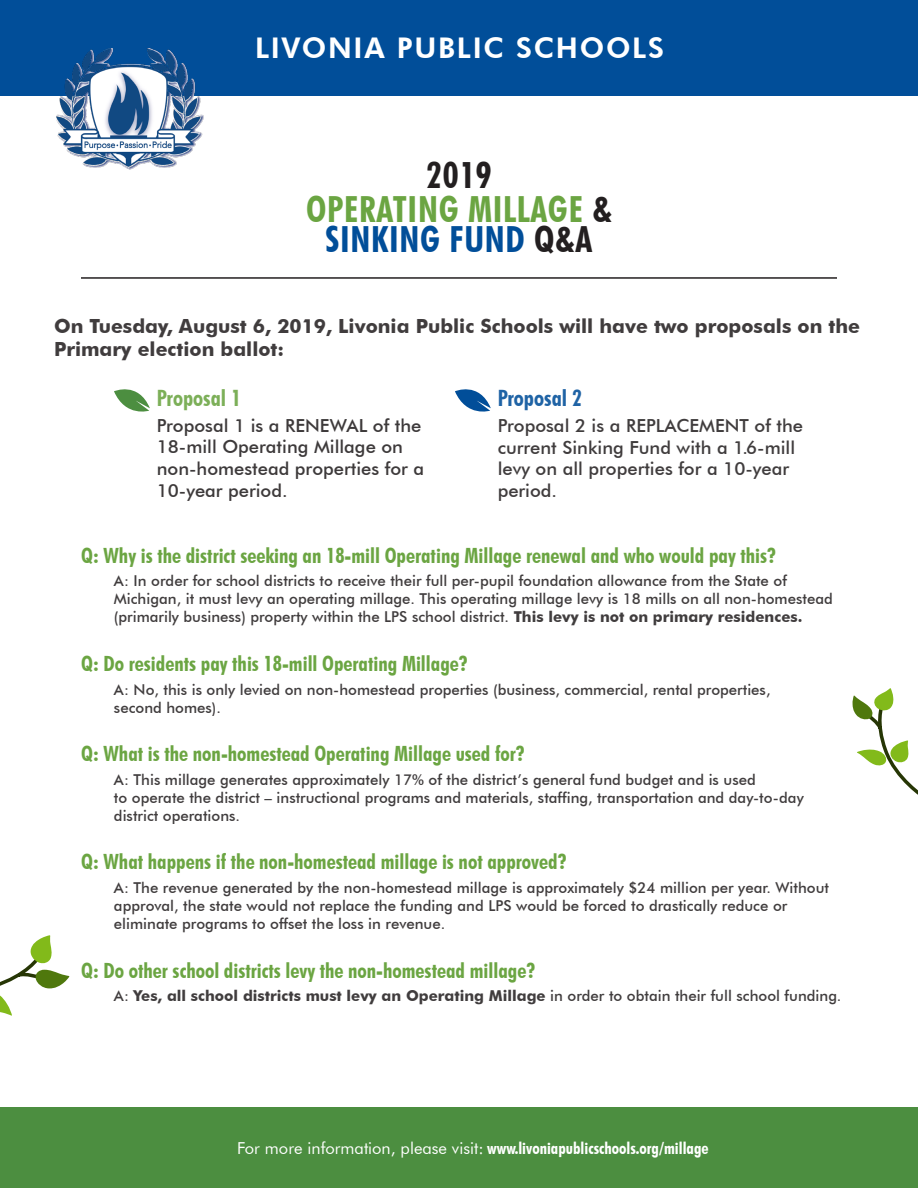
<style>
.page{position:relative;width:918px;height:1188px;background:#fff}
.page>*{position:absolute;margin:0;border:0;box-sizing:border-box;transform-origin:0 0}
.t1{font:700 condensed 36px/30.3px "Futura BT";letter-spacing:.02em;color:#6ba542;text-align:center}
.t2{font:700 condensed 36px "Futura BT";color:#231f20}
.t3{font:800 28.5px "Futura BT";letter-spacing:.06em;color:#fff}
.t4{font:700 condensed 22.5px "Futura BT";color:#014e99}
.t5{font:700 condensed 22.5px "Futura BT";color:#6ba542}
.t6{font:700 condensed 21px "Futura BT";color:#6ba542}
.t7{font:700 19.5px/23.4px "Futura BT";color:#231f20}
.t8{font:500 18px/21.6px "Futura BT";color:#231f20}
.t9{font:700 condensed 16.5px "Futura BT";color:#fff}
.t10{font:500 15px/18px "Futura BT";color:#231f20}
.t11{font:700 15px "Futura BT";color:#231f20}
.s1{color:#231f20}
.s2{color:#014e99}
.s3{font-weight:700}
.s4{font-weight:500}
.s5{font-weight:400;font-stretch:normal}
</style>
<div class="page">
<svg style="left:852px;top:688px;width:66px;height:107px"></svg>
<div style="left:0;top:1107px;width:918px;height:81px;background:#4c8e40"></div>
<div style="left:0;top:0;width:918px;height:95px;background:#014e99"></div>
<img style="left:54px;top:48px;width:153px;height:122px">
<svg style="left:0;top:935px;width:69px;height:81px"></svg>
<hr style="left:81px;top:277px;width:756px;height:2px;background:#231f20">
<svg style="left:455px;top:389px;width:36px;height:23px"></svg>
<svg style="left:114px;top:389px;width:36px;height:23px"></svg>
<h2 class="t3" style="left:255px;top:31px;width:410px">LIVONIA PUBLIC SCHOOLS</h2>
<p class="t2" style="left:426px;top:154px;width:67px">2019</p>
<p class="t1" style="left:306px;top:194px;width:307px">OPERATING MILLAGE <span class="s1">&amp;<br></span><span class="s2">SINKING FUND</span> <span class="s1">Q&amp;A</span></p>
<h3 class="t7" style="left:54px;top:314px;width:808px">On Tuesday, August 6, 2019, Livonia Public Schools will have two proposals on the<br>Primary election ballot:</h3>
<h3 class="t4" style="left:498px;top:385px;width:86px">Proposal 2</h3>
<p class="t8" style="left:498px;top:415px;width:307px">Proposal 2 is a REPLACEMENT of the current Sinking Fund with a 1.6-mill levy on all properties for a 10-year period.</p>
<h3 class="t5" style="left:157px;top:385px;width:86px">Proposal 1</h3>
<p class="t8" style="left:157px;top:414px;width:269px">Proposal 1 is a RENEWAL of the<br>18-mill Operating Millage on non-homestead properties for a<br>10-year period.</p>
<p class="t6" style="left:81px;top:543px;width:697px">Q: Why is the district seeking an 18-mill Operating Millage renewal and who would pay this?</p>
<p class="t10" style="left:114px;top:572px;width:720px">A: In order for school districts to receive their full per-pupil foundation allowance from the State of<br>Michigan, it must levy an operating millage. This operating millage levy is 18 mills on all non-homestead (primarily business) property within the LPS school district. <span class="s3">This levy is not on primary residences.</span></p>
<p class="t6" style="left:81px;top:651px;width:388px">Q: Do residents pay this 18-mill Operating Millage?</p>
<p class="t10" style="left:114px;top:680px;width:658px">A: No, this is only levied on non-homestead properties (business, commercial, rental properties, second homes).</p>
<p class="t6" style="left:81px;top:741px;width:445px">Q: What is the non-homestead Operating Millage used for?</p>
<p class="t10" style="left:114px;top:770px;width:691px">A: This millage generates approximately 17% of the district’s general fund budget and is used<br>to operate the district – instructional programs and materials, staffing, transportation and day-to-day district operations.</p>
<p class="t6" style="left:81px;top:849px;width:487px">Q: What happens if the non-homestead millage is not approved?</p>
<p class="t10" style="left:114px;top:878px;width:717px">A: The revenue generated by the non-homestead millage is approximately $24 million per year. Without approval, the state would not replace the funding and LPS would be forced to drastically reduce or eliminate programs to offset the loss in revenue.</p>
<p class="t6" style="left:81px;top:957px;width:456px">Q: Do other school districts levy the non-homestead millage?</p>
<p class="t11" style="left:114px;top:986px;width:729px"><span class="s4">A:</span> Yes, all school districts must levy an Operating Millage <span class="s4">in order to obtain their full school funding.</span></p>
<p class="t9" style="left:237px;top:1138px;width:473px"><span class="s5">For more information, please visit:</span> www.livoniapublicschools.org/millage</p>
</div>
